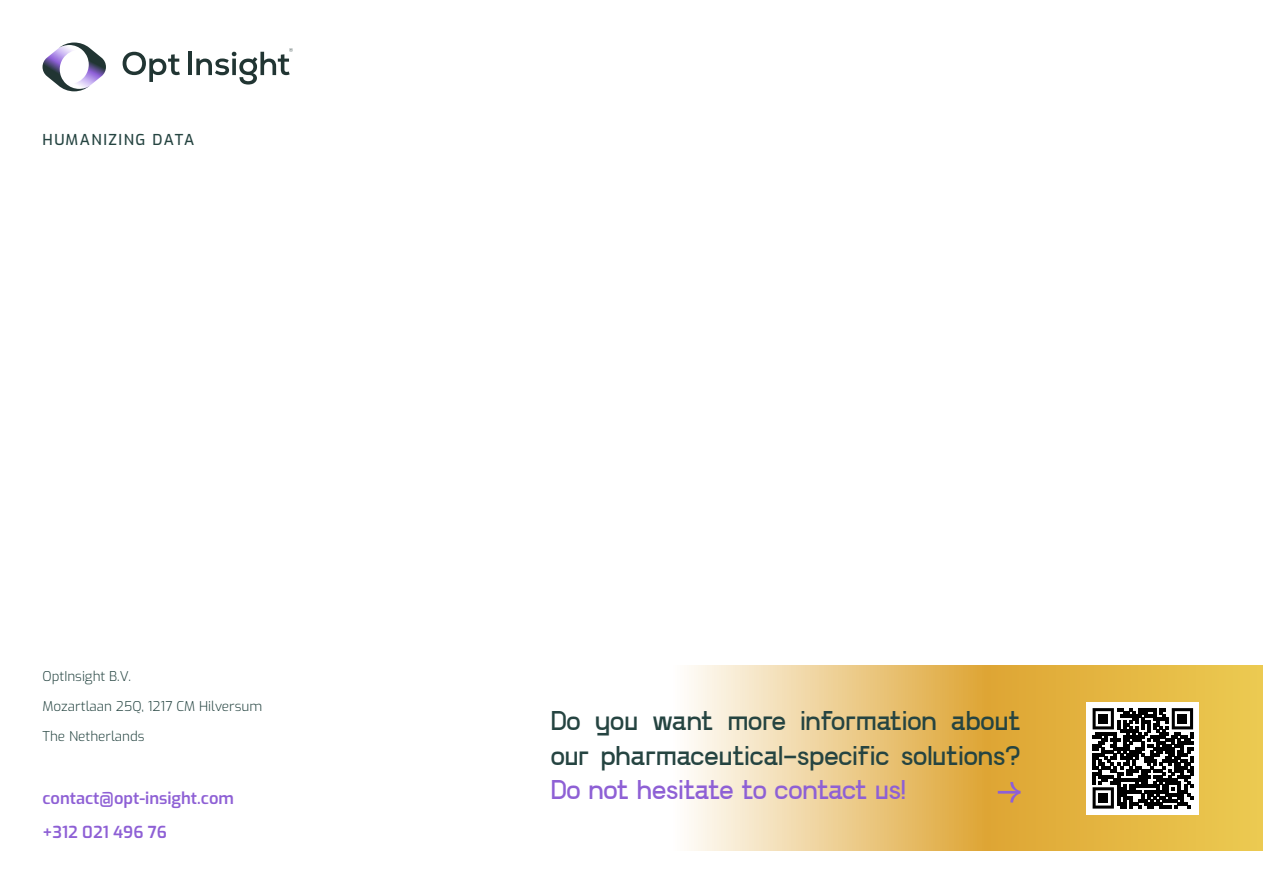
<style>
.page{position:relative;width:1263px;height:893px;background:#fff}
.page>*{position:absolute;margin:0;border:0;box-sizing:border-box;transform-origin:0 0}
.t1{font:27px/34.5px "SK Concretica";color:#254441}
.t2{font:27px "SK Concretica";letter-spacing:-.015em;color:#8e60d5}
.t3{font:600 16.5px/34px "Exo";color:#8e60d5}
.t4{font:500 15px "Exo";letter-spacing:.1em;color:#254441}
.t5{font:300 13.5px "Exo";color:#254441}
</style>
<div class="page">
<svg style="left:689px;top:665px;width:574px;height:185px;background:#e9c572"></svg>
<div style="left:1086px;top:702px;width:113px;height:113px;background:#fff"></div>
<svg style="left:1092px;top:708px;width:101px;height:101px"></svg>
<div style="left:1099px;top:714px;width:9px;height:9px;background:#000"></div>
<div style="left:1178px;top:714px;width:9px;height:9px;background:#000"></div>
<div style="left:1099px;top:793px;width:9px;height:9px;background:#000"></div>
<svg style="left:998px;top:782px;width:22px;height:20px"></svg>
<svg style="left:123px;top:52px;width:57px;height:30px"></svg>
<hr style="left:188px;top:52px;width:3px;height:23px;background:#213533">
<svg style="left:196px;top:48px;width:97px;height:37px"></svg>
<svg style="left:43px;top:43px;width:63px;height:48px"></svg>
<p class="t4" style="left:43px;top:128px;width:153px">HUMANIZING DATA</p>
<p class="t5" style="left:43px;top:666px;width:90px">OptInsight B.V.</p>
<p class="t5" style="left:43px;top:696px;width:221px">Mozartlaan 25Q, 1217 CM Hilversum</p>
<p class="t5" style="left:43px;top:726px;width:104px">The Netherlands</p>
<p class="t3" style="left:43px;top:780px;width:193px">contact@opt-insight.com +312 021 496 76</p>
<p class="t1" style="left:551px;top:702px;width:471px">Do you want more information about our pharmaceutical-specific solutions?</p>
<p class="t2" style="left:551px;top:769px;width:356px">Do not hesitate to contact us!</p>
</div>
